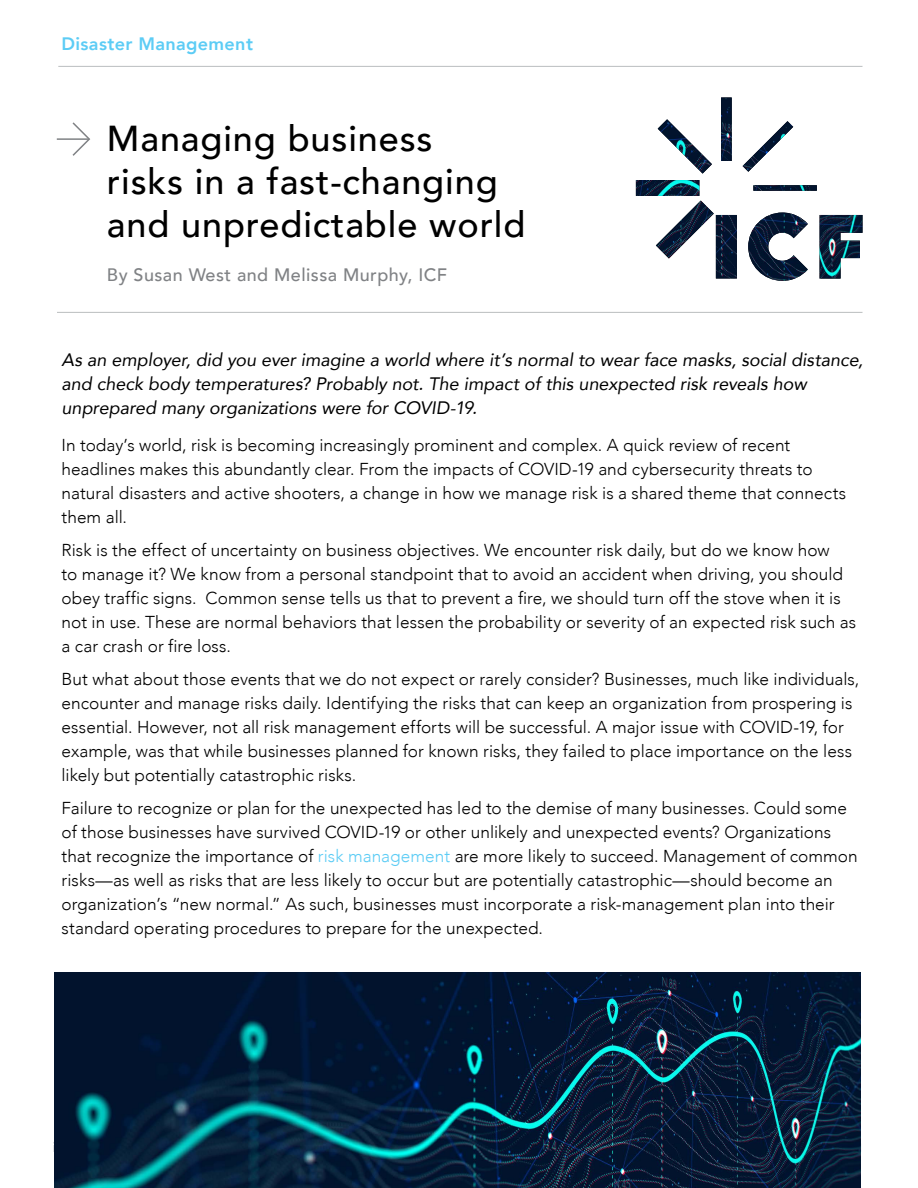
<style>
.page{position:relative;width:918px;height:1188px;background:#fff}
.page>*{position:absolute;margin:0;border:0;box-sizing:border-box;transform-origin:0 0}
.t1{font:500 36px/43.2px "Avenir";letter-spacing:.025em;color:#000}
.t2{font:italic 18px/24px "Avenir";color:#000}
.t3{font:500 18px "Avenir";letter-spacing:.025em;color:#808285}
.t4{font:800 18px "Avenir";letter-spacing:.02em;color:#5cccf5}
.t5{font:300 17.25px/24px "Avenir";color:#000}
.s1{color:#5cccf5}
</style>
<div class="page">
<hr style="left:58px;top:66px;width:804px;height:1px;background:#babdbf">
<hr style="left:57px;top:312px;width:805px;height:1px;background:#babdbf">
<svg style="left:72px;top:122px;width:18px;height:34px"></svg>
<hr style="left:57px;top:138px;width:32px;height:2px;background:#808285">
<img style="left:636px;top:98px;width:226px;height:183px">
<img style="left:54px;top:972px;width:807px;height:216px">
<p class="t4" style="left:62px;top:29px;width:193px">Disaster Management</p>
<h1 class="t1" style="left:107px;top:115px;width:420px">Managing business<br>risks in a fast-changing and unpredictable world</h1>
<p class="t3" style="left:107px;top:259px;width:342px">By Susan West and Melissa Murphy, ICF</p>
<p class="t2" style="left:62px;top:347px;width:803px">As an employer, did you ever imagine a world where it’s normal to wear face masks, social distance, and check body temperatures? Probably not. The impact of this unexpected risk reveals how unprepared many organizations were for COVID-19.</p>
<p class="t5" style="left:62px;top:433px;width:786px">In today’s world, risk is becoming increasingly prominent and complex. A quick review of recent headlines makes this abundantly clear. From the impacts of COVID-19 and cybersecurity threats to natural disasters and active shooters, a change in how we manage risk is a shared theme that connects them all.</p>
<p class="t5" style="left:62px;top:538px;width:796px">Risk is the effect of uncertainty on business objectives. We encounter risk daily, but do we know how<br>to manage it? We know from a personal standpoint that to avoid an accident when driving, you should obey traffic signs. Common sense tells us that to prevent a fire, we should turn off the stove when it is not in use. These are normal behaviors that lessen the probability or severity of an expected risk such as a car crash or fire loss.</p>
<p class="t5" style="left:62px;top:667px;width:799px">But what about those events that we do not expect or rarely consider? Businesses, much like individuals, encounter and manage risks daily. Identifying the risks that can keep an organization from prospering is essential. However, not all risk management efforts will be successful. A major issue with COVID-19, for example, was that while businesses planned for known risks, they failed to place importance on the less likely but potentially catastrophic risks.</p>
<p class="t5" style="left:62px;top:796px;width:798px">Failure to recognize or plan for the unexpected has led to the demise of many businesses. Could some of those businesses have survived COVID-19 or other unlikely and unexpected events? Organizations that recognize the importance of <span class="s1">risk management</span> are more likely to succeed. Management of common risks—as well as risks that are less likely to occur but are potentially catastrophic—should become an organization’s “new normal.” As such, businesses must incorporate a risk-management plan into their standard operating procedures to prepare for the unexpected.</p>
</div>
